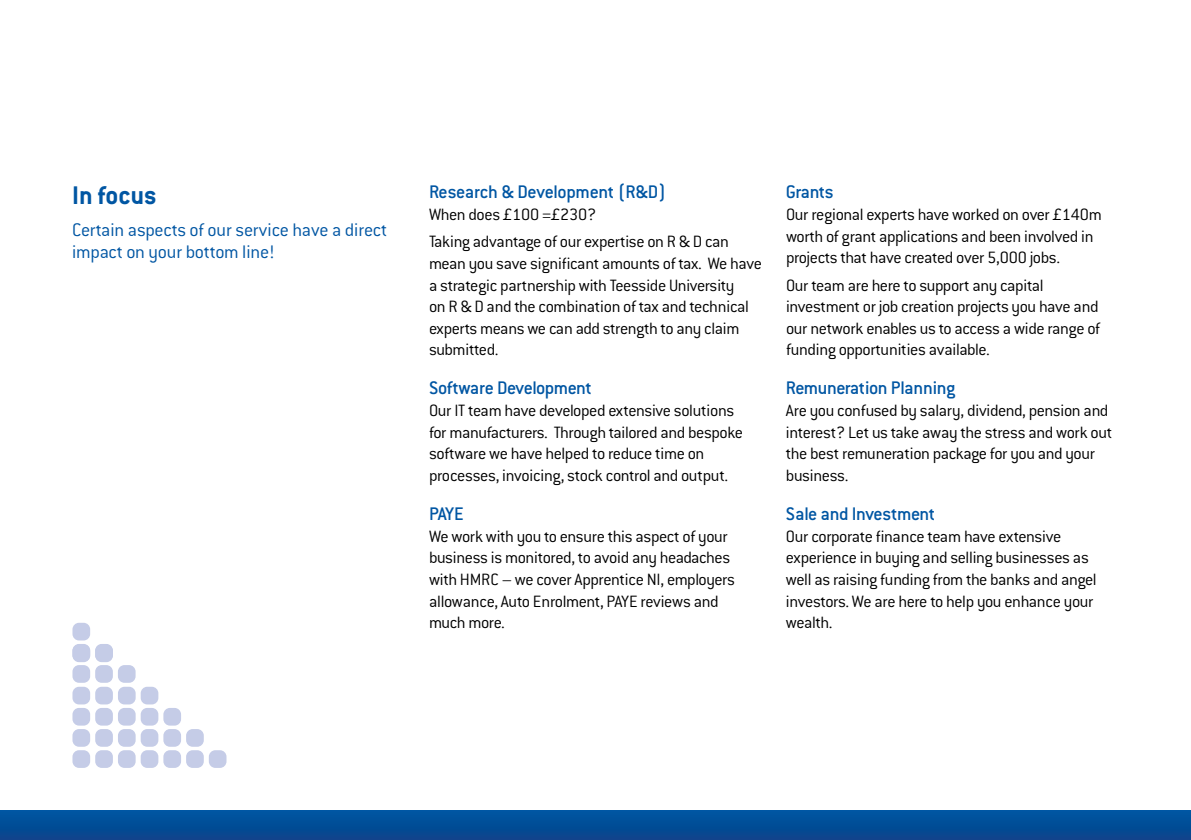
<style>
.page{position:relative;width:1191px;height:840px;background:#fff}
.page>*{position:absolute;margin:0;border:0;box-sizing:border-box;transform-origin:0 0}
.t1{font:700 28px "Conduit ITC";color:#0056a3}
.t2{font:500 20px "Conduit ITC";letter-spacing:-.02em;color:#0056a3}
.t3{font:300 20px/22px "Conduit ITC";letter-spacing:-.01em;color:#0056a3}
.t4{font:300 18px/21.6px "Conduit ITC";letter-spacing:-.025em;color:#000}
</style>
<div class="page">
<div style="left:0;top:809px;width:1191px;height:30px;background:linear-gradient(to right,#034d97,#034d97)"></div>
<div style="left:209px;top:749px;width:17px;height:18px;background:#c5cce7;border-radius:7px"></div>
<div style="left:186px;top:749px;width:18px;height:18px;background:#c5cce7;border-radius:7px"></div>
<div style="left:163px;top:749px;width:18px;height:18px;background:#c5cce7;border-radius:7px"></div>
<div style="left:141px;top:749px;width:17px;height:18px;background:#c5cce7;border-radius:7px"></div>
<div style="left:186px;top:728px;width:18px;height:18px;background:#c5cce7;border-radius:7px"></div>
<div style="left:163px;top:728px;width:18px;height:18px;background:#c5cce7;border-radius:7px"></div>
<div style="left:141px;top:728px;width:17px;height:18px;background:#c5cce7;border-radius:7px"></div>
<div style="left:163px;top:707px;width:18px;height:18px;background:#c5cce7;border-radius:7px"></div>
<div style="left:141px;top:707px;width:17px;height:18px;background:#c5cce7;border-radius:7px"></div>
<div style="left:141px;top:686px;width:17px;height:18px;background:#c5cce7;border-radius:7px"></div>
<div style="left:118px;top:749px;width:18px;height:18px;background:#c5cce7;border-radius:7px"></div>
<div style="left:118px;top:728px;width:18px;height:18px;background:#c5cce7;border-radius:7px"></div>
<div style="left:118px;top:707px;width:18px;height:18px;background:#c5cce7;border-radius:7px"></div>
<div style="left:118px;top:686px;width:18px;height:18px;background:#c5cce7;border-radius:7px"></div>
<div style="left:95px;top:749px;width:18px;height:18px;background:#c5cce7;border-radius:7px"></div>
<div style="left:95px;top:728px;width:18px;height:18px;background:#c5cce7;border-radius:7px"></div>
<div style="left:95px;top:707px;width:18px;height:18px;background:#c5cce7;border-radius:7px"></div>
<div style="left:95px;top:686px;width:18px;height:18px;background:#c5cce7;border-radius:7px"></div>
<div style="left:72px;top:749px;width:18px;height:18px;background:#c5cce7;border-radius:7px"></div>
<div style="left:72px;top:728px;width:18px;height:18px;background:#c5cce7;border-radius:7px"></div>
<div style="left:72px;top:707px;width:18px;height:18px;background:#c5cce7;border-radius:7px"></div>
<div style="left:72px;top:686px;width:18px;height:18px;background:#c5cce7;border-radius:7px"></div>
<div style="left:118px;top:664px;width:18px;height:18px;background:#c5cce7;border-radius:7px"></div>
<div style="left:95px;top:664px;width:18px;height:18px;background:#c5cce7;border-radius:7px"></div>
<div style="left:72px;top:664px;width:18px;height:18px;background:#c5cce7;border-radius:7px"></div>
<div style="left:95px;top:643px;width:18px;height:18px;background:#c5cce7;border-radius:7px"></div>
<div style="left:72px;top:643px;width:18px;height:18px;background:#c5cce7;border-radius:7px"></div>
<div style="left:72px;top:622px;width:18px;height:18px;background:#c5cce7;border-radius:7px"></div>
<h1 class="t1" style="left:72px;top:179px;width:86px">In focus</h1>
<p class="t3" style="left:72px;top:218px;width:317px">Certain aspects of our service have a direct impact on your bottom line!</p>
<p class="t2" style="left:429px;top:180px;width:239px">Research &amp; Development (R&amp;D)</p>
<p class="t4" style="left:429px;top:200px;width:301px;line-height:27.2px">When does £100 =£230?<br>Taking advantage of our expertise on R &amp; D can</p>
<p class="t4" style="left:429px;top:252px;width:334px">mean you save significant amounts of tax. We have a strategic partnership with Teesside University<br>on R &amp; D and the combination of tax and technical experts means we can add strength to any claim submitted.</p>
<p class="t2" style="left:429px;top:376px;width:164px">Software Development</p>
<p class="t4" style="left:429px;top:399px;width:315px">Our IT team have developed extensive solutions for manufacturers. Through tailored and bespoke software we have helped to reduce time on processes, invoicing, stock control and output.</p>
<p class="t2" style="left:429px;top:501px;width:36px">PAYE</p>
<p class="t4" style="left:429px;top:524px;width:307px">We work with you to ensure this aspect of your business is monitored, to avoid any headaches with HMRC – we cover Apprentice NI, employers allowance, Auto Enrolment, PAYE reviews and much more.</p>
<p class="t2" style="left:786px;top:180px;width:49px">Grants</p>
<p class="t4" style="left:786px;top:203px;width:317px">Our regional experts have worked on over £140m worth of grant applications and been involved in projects that have created over 5,000 jobs.</p>
<p class="t4" style="left:786px;top:273px;width:316px">Our team are here to support any capital investment or job creation projects you have and our network enables us to access a wide range of funding opportunities available.</p>
<p class="t2" style="left:786px;top:376px;width:171px">Remuneration Planning</p>
<p class="t4" style="left:786px;top:399px;width:328px">Are you confused by salary, dividend, pension and interest? Let us take away the stress and work out the best remuneration package for you and your business.</p>
<p class="t2" style="left:786px;top:501px;width:151px">Sale and Investment</p>
<p class="t4" style="left:786px;top:524px;width:312px">Our corporate finance team have extensive experience in buying and selling businesses as well as raising funding from the banks and angel investors. We are here to help you enhance your wealth.</p>
</div>
